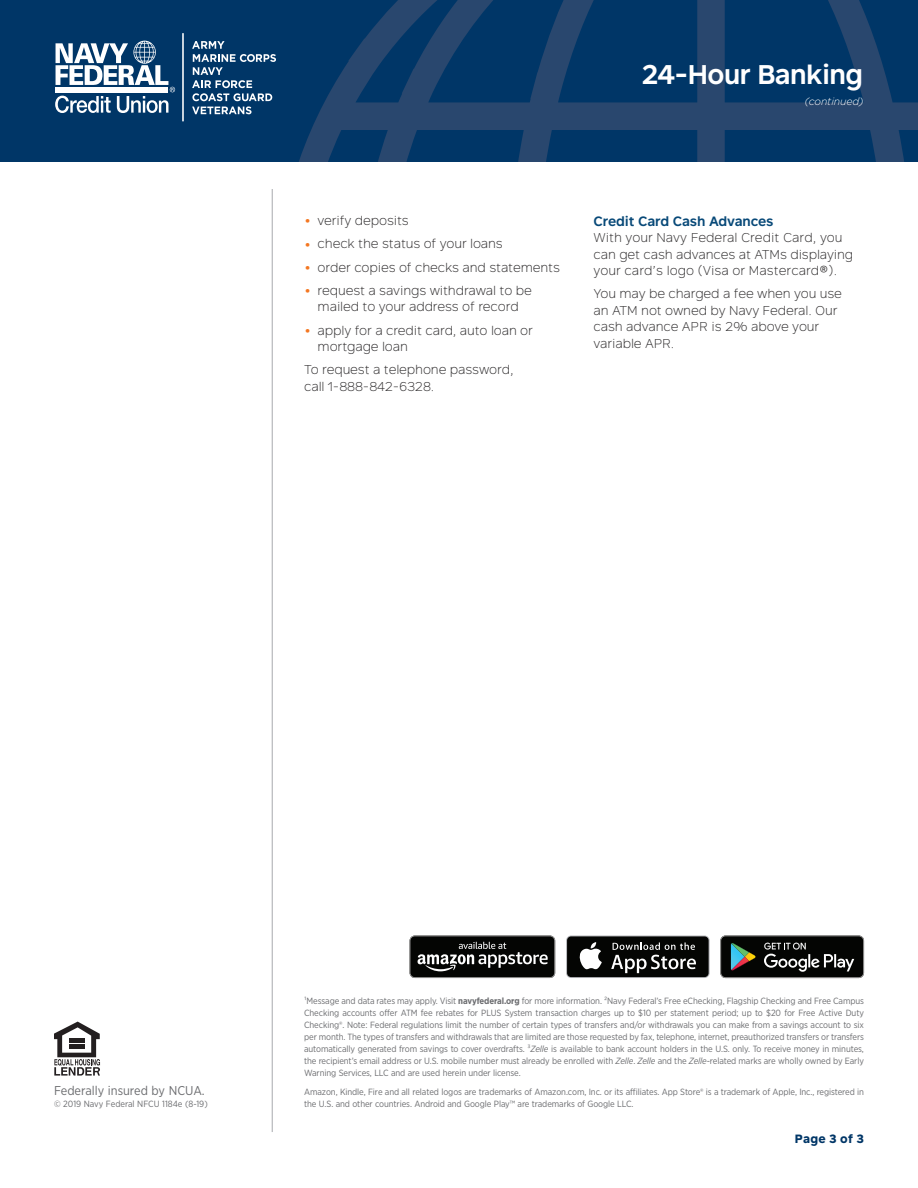
<style>
.page{position:relative;width:918px;height:1188px;background:#fff}
.page>*{position:absolute;margin:0;border:0;box-sizing:border-box;transform-origin:0 0}
.t1{font:600 27px "Rutan";letter-spacing:-.02em;color:#fff}
.Headlines{font:600 13.5px "Rutan";letter-spacing:-.01em;color:#084978}
.body_copy{font:300 12.75px/16.5px "Rutan";letter-spacing:-.01em;color:#312f30}
.disclosure{font:12.75px "Gotham Narrow";color:#6c6d70}
.t2{font:700 12px "Rutan";letter-spacing:.015em;color:#003667}
.t3{font:italic 300 10.5px "Gotham";letter-spacing:-.01em;color:#fff}
.disclosure-2{font:9px/12px "Gotham Narrow";letter-spacing:-.01em;color:#6c6d70;text-align:justify}
.s1{font-size:18px;color:#f47721}
.s2{font-weight:700}
.s3{font-style:italic}
</style>
<div class="page">
<hr style="left:272px;top:189px;width:1px;height:943px;background:#a8a9ad">
<div style="left:0;top:0;width:918px;height:162px;background:#003667"></div>
<svg style="left:299px;top:0;width:619px;height:162px"></svg>
<svg style="left:55px;top:41px;width:120px;height:72px"></svg>
<svg style="left:192px;top:41px;width:84px;height:73px"></svg>
<hr style="left:182px;top:33px;width:2px;height:88px;background:#fff">
<svg style="left:54px;top:1022px;width:46px;height:54px"></svg>
<svg style="left:566px;top:936px;width:144px;height:42px"></svg>
<div style="left:567px;top:936px;width:142px;height:41px;background:#040503;border-radius:4px"></div>
<svg style="left:579px;top:942px;width:23px;height:27px"></svg>
<svg style="left:611px;top:942px;width:85px;height:31px"></svg>
<svg style="left:720px;top:935px;width:145px;height:44px;background:#313532"></svg>
<svg style="left:410px;top:936px;width:145px;height:42px;background:#2c2d2c"></svg>
<p class="t1" style="left:642px;top:53px;width:223px">24-Hour Banking</p>
<p class="t3" style="left:805px;top:95px;width:61px">(continued)</p>
<p class="body_copy" style="left:304px;top:212px;width:106px"><span class="s1">•</span> verify deposits</p>
<p class="body_copy" style="left:304px;top:235px;width:200px"><span class="s1">•</span> check the status of your loans</p>
<p class="body_copy" style="left:304px;top:258px;width:257px"><span class="s1">•</span> order copies of checks and statements</p>
<p class="body_copy" style="left:304px;top:281px;width:229px;text-align:center"><span class="s1">•</span> request a savings withdrawal to be mailed to your address of record</p>
<p class="body_copy" style="left:318px;top:321px;width:217px;text-indent:-14px"><span class="s1">•</span> apply for a credit card, auto loan or mortgage loan</p>
<p class="body_copy" style="left:304px;top:361px;width:211px">To request a telephone password, call 1-888-842-6328.</p>
<p class="Headlines" style="left:594px;top:210px;width:181px">Credit Card Cash Advances</p>
<p class="body_copy" style="left:594px;top:229px;width:261px">With your Navy Federal Credit Card, you can get cash advances at ATMs displaying your card’s logo (Visa or Mastercard®).</p>
<p class="body_copy" style="left:594px;top:285px;width:250px">You may be charged a fee when you use an ATM not owned by Navy Federal. Our cash advance APR is 2% above your variable APR.</p>
<p class="disclosure" style="left:54px;top:1083px;width:152px">Federally insured by NCUA.</p>
<p class="disclosure-2" style="left:54px;top:1098px;width:155px">© 2019 Navy Federal NFCU 1184e (8-19)</p>
<p class="disclosure-2" style="left:304px;top:995px;width:561px">¹Message and data rates may apply. Visit <span class="s2">navyfederal.org</span> for more information. ²Navy Federal’s Free eChecking, Flagship Checking and Free Campus Checking accounts offer ATM fee rebates for PLUS System transaction charges up to $10 per statement period; up to $20 for Free Active Duty Checking®. Note: Federal regulations limit the number of certain types of transfers and/or withdrawals you can make from a savings account to six per month. The types of transfers and withdrawals that are limited are those requested by fax, telephone, internet, preauthorized transfers or transfers automatically generated from savings to cover overdrafts. ³<span class="s3">Zelle</span> is available to bank account holders in the U.S. only. To receive money in minutes, the recipient’s email address or U.S. mobile number must already be enrolled with <span class="s3">Zelle</span>. <span class="s3">Zelle</span> and the <span class="s3">Zelle</span>-related marks are wholly owned by Early Warning Services, LLC and are used herein under license.</p>
<p class="disclosure-2" style="left:304px;top:1086px;width:561px">Amazon, Kindle, Fire and all related logos are trademarks of Amazon.com, Inc. or its affiliates. App Store® is a trademark of Apple, Inc., registered in the U.S. and other countries. Android and Google Play™ are trademarks of Google LLC.</p>
<p class="t2" style="left:795px;top:1129px;width:71px">Page 3 of 3</p>
</div>
